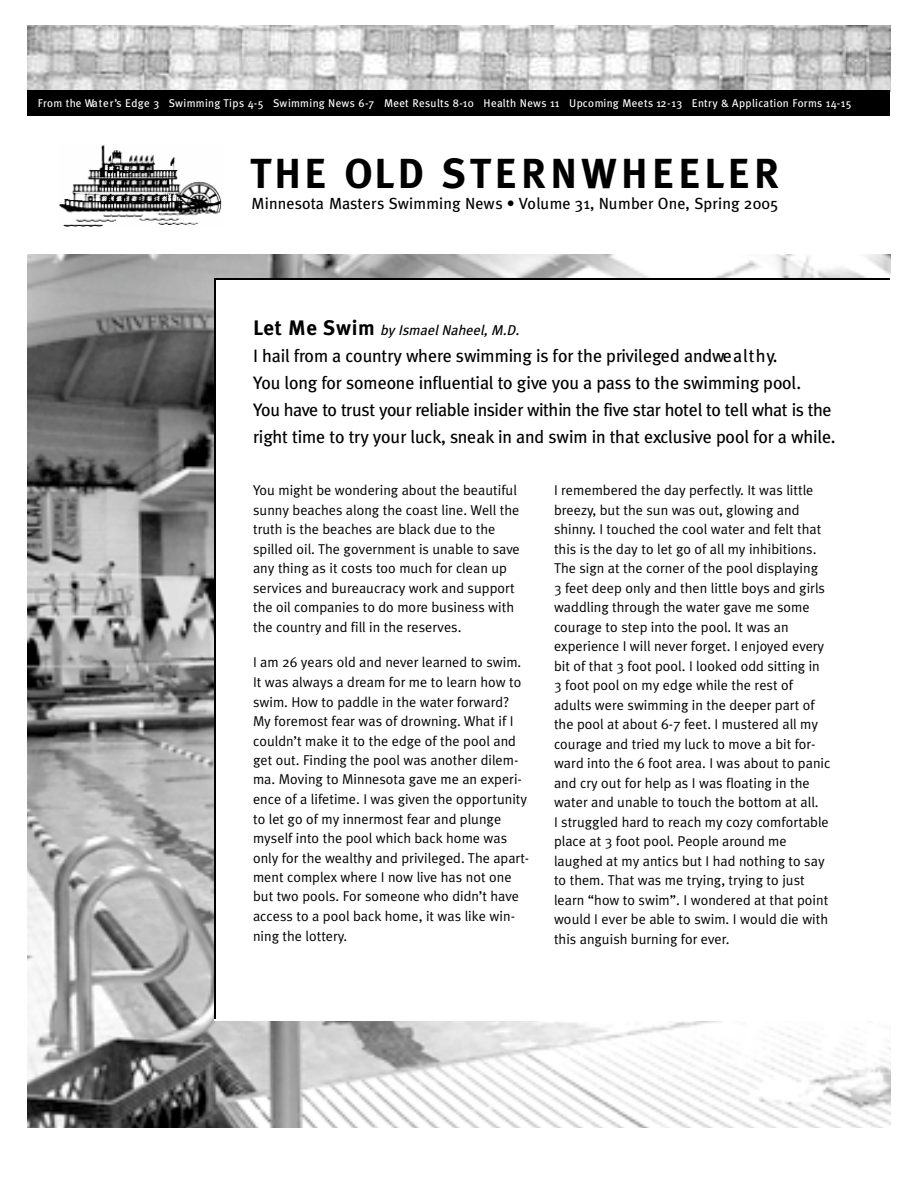
<style>
.page{position:relative;width:918px;height:1188px;background:#fff}
.page>*{position:absolute;margin:0;border:0;box-sizing:border-box;transform-origin:0 0}
.t1{font:700 42px "Meta Plus";letter-spacing:.07em;color:#000}
.t2{font:18px/27px "Meta Plus";letter-spacing:-.015em;color:#000}
.t3{font:16.05px "Meta Plus";color:#000}
.t4{font:14.25px/19.5px "Meta Plus Normal";color:#000}
.t5{font:italic 14.25px "Meta Plus";color:#000}
.t6{font:11.25px "Meta Plus";letter-spacing:.03em;color:#fff}
.s1{font-weight:700;font-style:normal;font-size:21px}
</style>
<div class="page">
<img style="left:27px;top:255px;width:864px;height:873px">
<img style="left:27px;top:26px;width:864px;height:66px">
<div style="left:215px;top:279px;width:676px;height:742px;background:#fff"></div>
<div style="left:27px;top:90px;width:863px;height:26px;background:#000"></div>
<img style="left:59px;top:145px;width:163px;height:82px">
<hr style="left:214px;top:279px;width:1px;height:740px;background:#000">
<hr style="left:215px;top:279px;width:675px;height:1px;background:#000">
<p class="t6" style="left:38px;top:98px;width:816px">From the Wa t e r ’s Edge 3 Swimming Tips 4-5 Swimming News 6-7 Meet Results 8-10 Health News 11 Upcoming Meets 12 - 13 Entry &amp; Application Forms 14-15</p>
<h1 class="t1" style="left:250px;top:155px;width:531px">THE OLD STE RN W H E E LE R</h1>
<p class="t3" style="left:252px;top:197px;width:528px">Minnesota Masters Swimming News • Volume 31, Number One, Spring 2005</p>
<p class="t5" style="left:253px;top:324px;width:271px"><span class="s1">L e t M e S w i m</span> by IsmaelNaheel,M.D.</p>
<p class="t2" style="left:253px;top:343px;width:584px">I hail from a country where swimming is for the privileged and we a l t h y.<br>You long for someone influential to give you a pass to the swimming pool.<br>You have to trust your reliable insider within the five star hotel to tell what is the right time to try your luck, sneak in and swim in that exc lu s ive pool for a while.</p>
<p class="t4" style="left:253px;top:482px;width:268px">You might be wondering about the beautiful sunny beaches along the coast line. Well the truth is the beaches are black due to the spilled oil. The government is unable to save any thing as it costs too much for clean up services and bureaucracy work and support the oil companies to do more business with the country and fill in the reserves.</p>
<p class="t4" style="left:253px;top:654px;width:278px">I am 26 years old and never learned to swim.<br>It was always a dream for me to learn how to swim. How to paddle in the water forward?<br>My foremost fear was of drowning. What if I couldn’t make it to the edge of the pool and get out. Finding the pool was another dilem&shy;ma. Moving to Minnesota gave me an experi&shy;ence of a lifetime. I was given the opportunity to let go of my innermost fear and plunge myself into the pool which back home was only for the wealthy and privileged. The apart&shy;ment complex where I now live has not one but two pools. For someone who didn’t have access to a pool back home, it was like win&shy;ning the lottery.</p>
<p class="t4" style="left:554px;top:482px;width:278px">I remembered the day perfectly. It was little breezy, but the sun was out, glowing and shinny. I touched the cool water and felt that this is the day to let go of all my inhibitions.<br>The sign at the corner of the pool displaying<br>3 feet deep only and then little boys and girls waddling through the water gave me some courage to step into the pool. It was an experience I will never forget. I enjoyed every bit of that 3 foot pool. I looked odd sitting in 3 foot pool on my edge while the rest of adults were swimming in the deeper part of the pool at about 6-7 feet. I mustered all my courage and tried my luck to move a bit for&shy;ward into the 6 foot area. I was about to panic and cry out for help as I was floating in the water and unable to touch the bottom at all.<br>I struggled hard to reach my cozy comfortable place at 3 foot pool. People around me laughed at my antics but I had nothing to say to them. That was me trying, trying to just learn “how to swim”. I wondered at that point would I ever be able to swim. I would die with this anguish burning for ever.</p>
</div>
